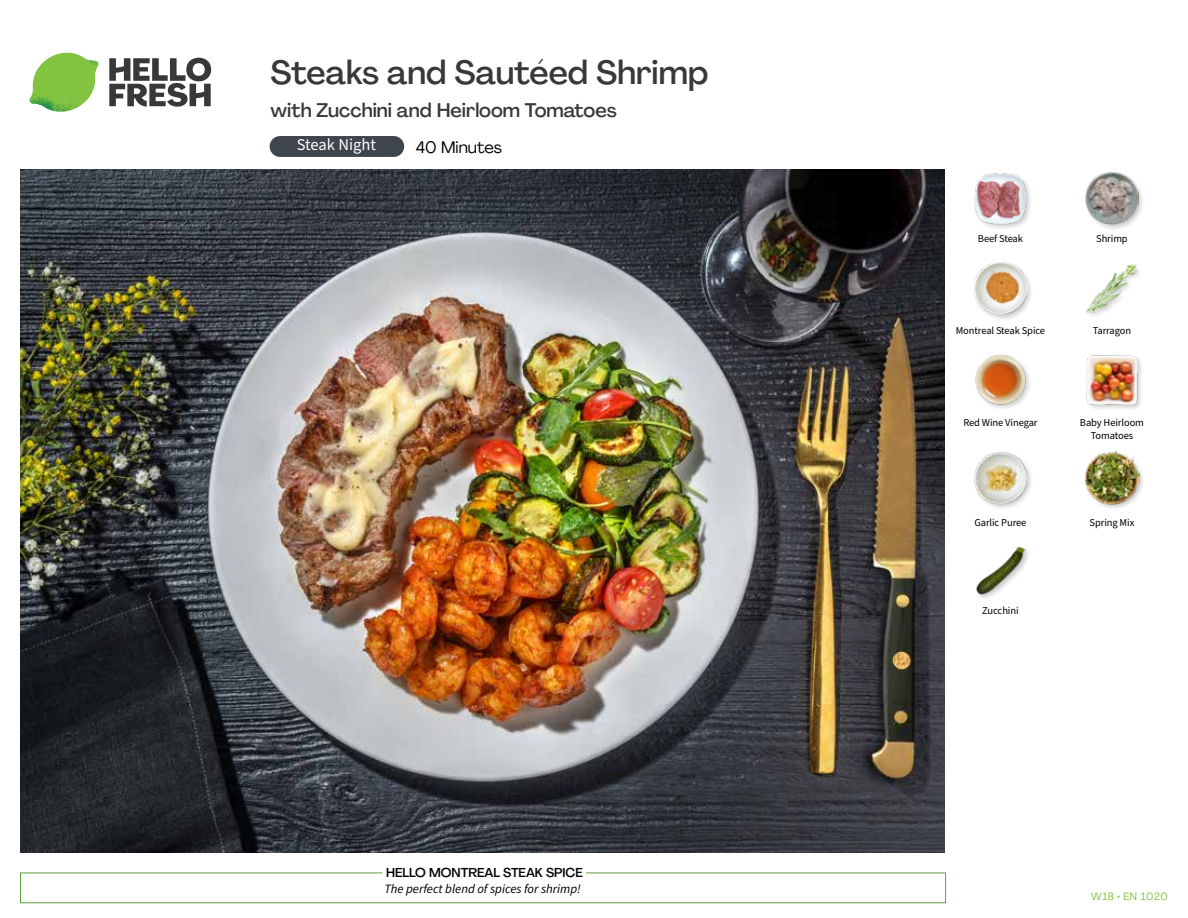
<style>
.page{position:relative;width:1188px;height:918px;background:#fff}
.page>*{position:absolute;margin:0;border:0;box-sizing:border-box;transform-origin:0 0}
.t1{font:500 33px "Agrandir";color:#383839}
.t2{font:500 19.5px "Agrandir";color:#383839}
.t3{font:16.5px "Source Sans Pro";color:#fff}
.t4{font:16.5px "Agrandir";color:#000}
.t5{font:italic 12.75px "Source Sans Pro";color:#000}
.t6{font:500 12.75px "Agrandir";color:#000}
.t7{font:10.5px/13.5px "Source Sans Pro";letter-spacing:-.01em;color:#000;text-align:center}
.t8{font:10.5px "Agrandir";letter-spacing:.05em;color:#82c341}
</style>
<div class="page">
<svg style="left:109px;top:57px;width:102px;height:50px"></svg>
<svg style="left:34px;top:53px;width:62px;height:40px"></svg>
<img style="left:67px;top:53px;width:32px;height:26px">
<img style="left:33px;top:75px;width:59px;height:11px">
<img style="left:29px;top:79px;width:61px;height:33px">
<img style="left:65px;top:86px;width:27px;height:25px">
<div style="left:20px;top:873px;width:926px;height:30px;border:1px solid #609f43"></div>
<div style="left:382px;top:865px;width:204px;height:15px;background:#fff"></div>
<img style="left:21px;top:170px;width:924px;height:682px">
<div style="left:270px;top:136px;width:134px;height:21px;background:#3e454c;border-radius:10px"></div>
<div style="left:975px;top:546px;width:57px;height:55px;background:#000;opacity:.2"></div>
<img style="left:975px;top:546px;width:51px;height:50px">
<div style="left:1084px;top:449px;width:62px;height:62px;background:#000;opacity:.2"></div>
<img style="left:1084px;top:450px;width:56px;height:55px">
<div style="left:973px;top:451px;width:60px;height:59px;background:#000;opacity:.2"></div>
<img style="left:974px;top:451px;width:53px;height:53px">
<div style="left:1086px;top:354px;width:58px;height:57px;background:#f9f9f9"></div>
<img style="left:1086px;top:355px;width:55px;height:53px">
<img style="left:975px;top:354px;width:54px;height:54px">
<img style="left:1085px;top:264px;width:54px;height:52px">
<div style="left:973px;top:261px;width:61px;height:61px;background:#000;opacity:.2"></div>
<img style="left:974px;top:262px;width:53px;height:53px">
<div style="left:1084px;top:171px;width:61px;height:60px;background:#000;opacity:.2"></div>
<img style="left:1085px;top:172px;width:53px;height:53px">
<div style="left:973px;top:172px;width:60px;height:59px;background:#000;opacity:.2"></div>
<img style="left:973px;top:172px;width:56px;height:55px">
<h1 class="t1" style="left:271px;top:52px;width:439px">Steaks and Sautéed Shrimp</h1>
<h2 class="t2" style="left:271px;top:98px;width:348px">with Zucchini and Heirloom Tomatoes</h2>
<h3 class="t4" style="left:416px;top:137px;width:88px">40 Minutes</h3>
<h3 class="t3" style="left:297px;top:134px;width:81px">Steak Night</h3>
<p class="t6" style="left:386px;top:864px;width:198px">HELLO MONTREAL STEAK SPICE</p>
<p class="t5" style="left:384px;top:880px;width:198px">The perfect blend of spices for shrimp!</p>
<p class="t7" style="left:978px;top:232px;width:47px">Beef Steak</p>
<p class="t7" style="left:1096px;top:232px;width:33px">Shrimp</p>
<p class="t7" style="left:956px;top:324px;width:91px">Montreal Steak Spice</p>
<p class="t7" style="left:1093px;top:324px;width:40px">Tarragon</p>
<p class="t7" style="left:963px;top:416px;width:76px">Red Wine Vinegar</p>
<p class="t7" style="left:1080px;top:416px;width:66px">Baby Heirloom<br>Tomatoes</p>
<p class="t7" style="left:974px;top:516px;width:54px">Garlic Puree</p>
<p class="t7" style="left:1090px;top:516px;width:46px">Spring Mix</p>
<p class="t7" style="left:982px;top:604px;width:38px">Zucchini</p>
<p class="t8" style="left:1091px;top:890px;width:78px">W18 • EN 1020</p>
</div>
